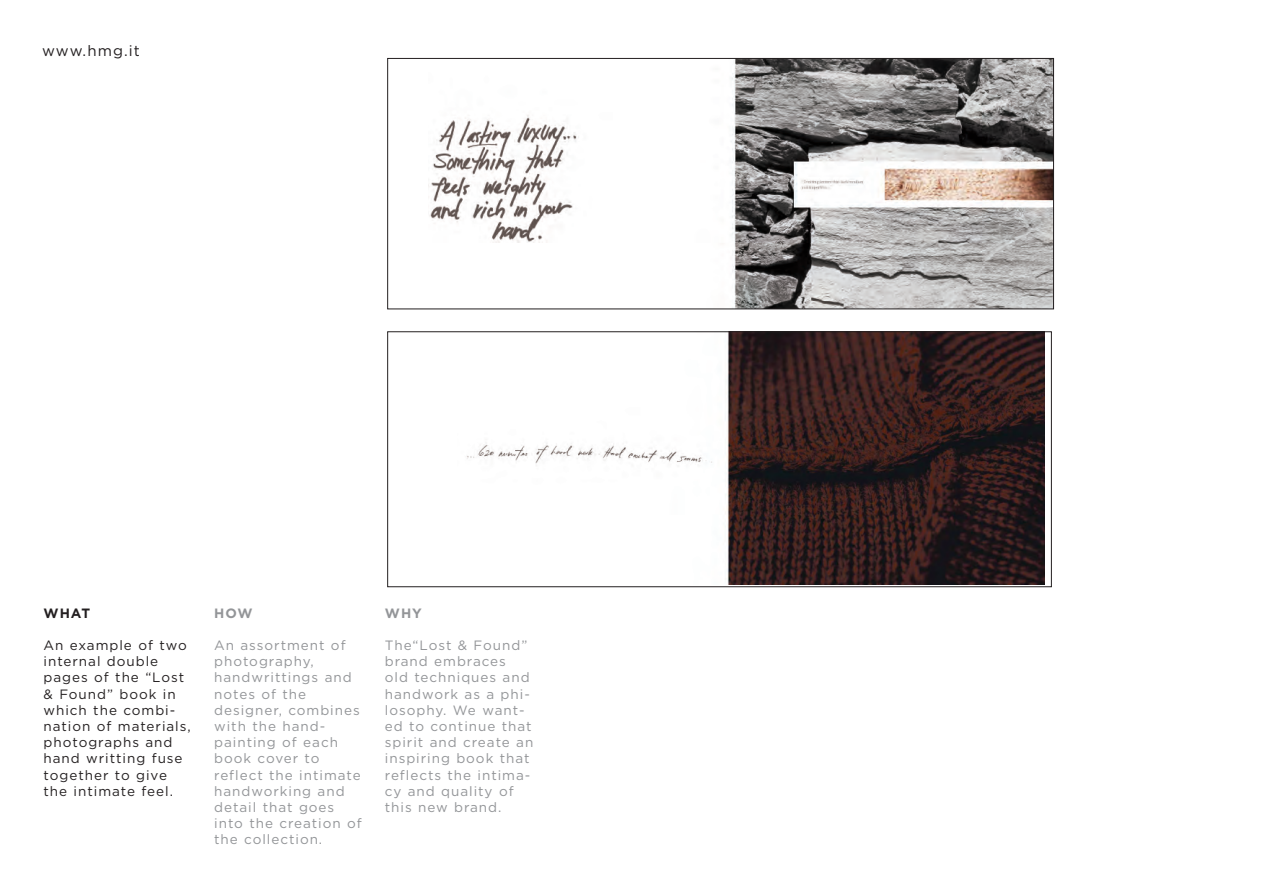
<style>
.page{position:relative;width:1263px;height:893px;background:#fff}
.page>*{position:absolute;margin:0;border:0;box-sizing:border-box;transform-origin:0 0}
.t1{font:15px "Gotham";letter-spacing:.07em;color:#231f20}
.t2{font:13.5px/16.2px "Gotham";letter-spacing:.07em;color:#939598}
.t3{font:13.5px/16.2px "Gotham";letter-spacing:.07em;color:#231f20}
.t4{font:700 13.5px "Gotham";color:#939598}
.t5{font:700 13.5px "Gotham";color:#231f20}
</style>
<div class="page">
<img style="left:467px;top:334px;width:578px;height:251px">
<div style="left:388px;top:332px;width:663px;height:255px;border:1px solid #231f20"></div>
<img style="left:429px;top:60px;width:622px;height:247px">
<div style="left:388px;top:58px;width:665px;height:251px;border:1px solid #231f20"></div>
<p class="t1" style="left:42px;top:42px;width:99px">www.hmg.it</p>
<p class="t5" style="left:44px;top:605px;width:48px">WHAT</p>
<p class="t3" style="left:44px;top:637px;width:149px">An example of two internal double pages of the “Lost &amp; Found” book in which the combi&shy;nation of materials, photographs and hand writting fuse together to give the intimate feel.</p>
<p class="t4" style="left:214px;top:605px;width:40px">HOW</p>
<p class="t2" style="left:214px;top:637px;width:149px">An assortment of photography, handwrittings and notes of the designer, combines with the hand&shy;painting of each book cover to reflect the intimate handworking and detail that goes into the creation of the collection.</p>
<p class="t4" style="left:385px;top:605px;width:39px">WHY</p>
<p class="t2" style="left:385px;top:637px;width:150px">The“Lost &amp; Found” brand embraces<br>old techniques and handwork as a phi&shy;losophy. We want&shy;ed to continue that spirit and create an inspiring book that reflects the intima&shy;cy and quality of this new brand.</p>
</div>
